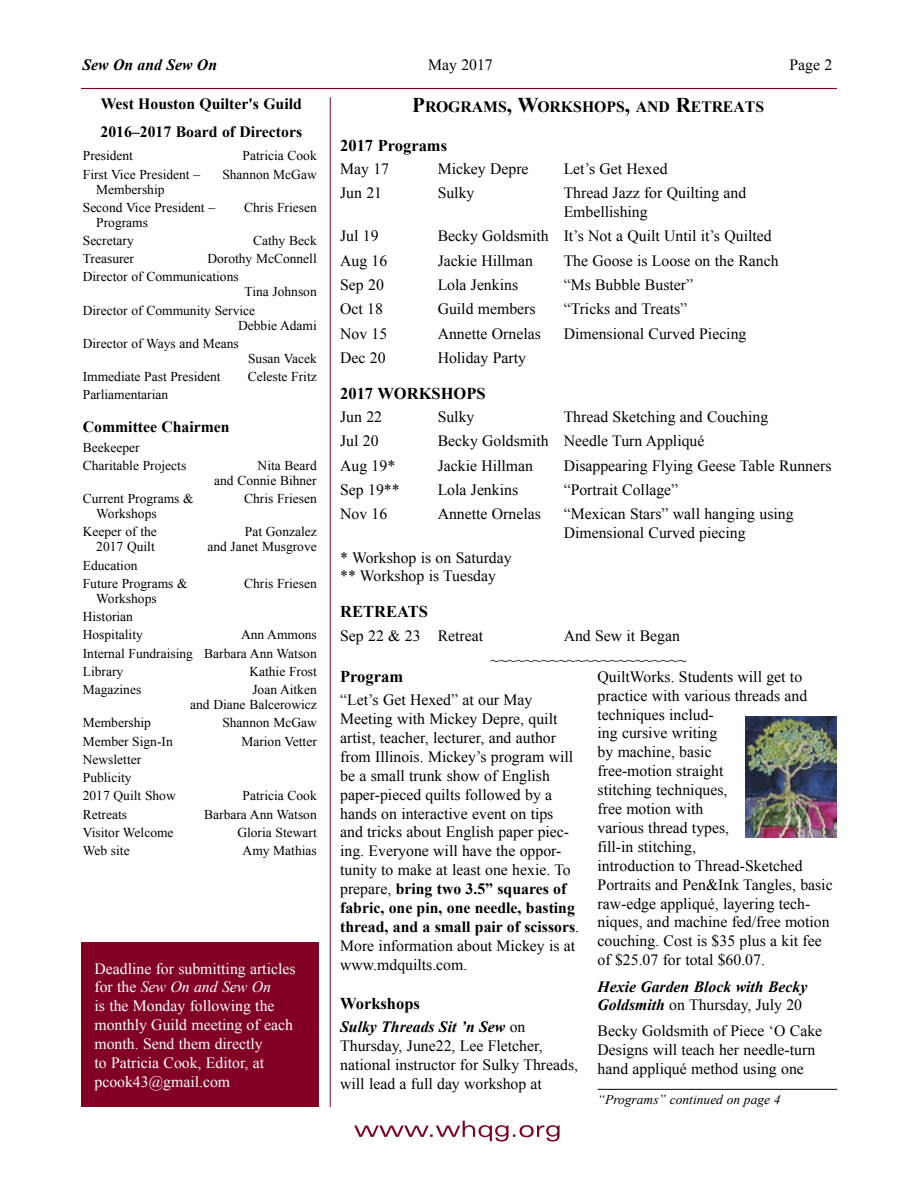
<style>
.page{position:relative;width:918px;height:1188px;background:#fff}
.page>*{position:absolute;margin:0;border:0;box-sizing:border-box;transform-origin:0 0}
.t1{font:700 16.5px "Times New Roman";color:#000}
.t2{font:15.75px/18.9px "Times New Roman";color:#000}
.t3{font:15.75px/18.9px "Times New Roman";color:#fff}
.t4{font:700 15.75px/27.6px "Times New Roman";color:#000}
.t5{font:italic 700 15.75px/18px "Times New Roman";color:#000}
.t6{font:13.5px/18.3px "Times New Roman";color:#000}
.t7{font:italic 13.5px "Times New Roman";color:#000}
.s1{font-style:italic}
.s2{font-size:21px}
.s3{font-weight:700}
.s4{font-weight:700;font-style:italic}
.s5{font-weight:400;font-style:normal}
</style>
<div class="page">
<hr style="left:81px;top:88px;width:756px;height:1px;background:#820024">
<svg style="left:354px;top:1121px;width:206px;height:21px"></svg>
<hr style="left:330px;top:97px;width:1px;height:1010px;background:#820024">
<div style="left:81px;top:943px;width:238px;height:164px;background:#820024"></div>
<img style="left:746px;top:716px;width:91px;height:121px">
<hr style="left:598px;top:1089px;width:239px;height:1px;background:#000">
<p class="t5" style="left:82px;top:55px;width:136px">Sew On and Sew On</p>
<p class="t2" style="left:428px;top:55px;width:66px">May 2017</p>
<p class="t2" style="left:790px;top:55px;width:32px">Page</p>
<p class="t4" style="left:100px;top:90px;width:203px">West Houston Quilter's Guild<br>2016–2017 Board of Directors</p>
<p class="t6" style="left:83px;top:146px;width:52px">President</p>
<p class="t6" style="left:243px;top:146px;width:76px">Patricia Cook</p>
<p class="t6" style="left:83px;top:165px;width:119px">First Vice President –</p>
<p class="t6" style="left:222px;top:165px;width:96px">Shannon McGaw</p>
<p class="t6" style="left:83px;top:180px;width:134px;text-indent:14px">Membership<br>Second Vice President –</p>
<p class="t6" style="left:244px;top:198px;width:74px">Chris Friesen</p>
<p class="t6" style="left:83px;top:213px;width:67px;text-indent:14px">Programs<br>Secretary</p>
<p class="t6" style="left:253px;top:231px;width:65px">Cathy Beck</p>
<p class="t6" style="left:83px;top:249px;width:235px;text-indent:125px">Dorothy McConnell<br>Director of Communications</p>
<p class="t6" style="left:83px;top:283px;width:235px;text-indent:162px">Tina Johnson<br>Director of Community Service</p>
<p class="t6" style="left:83px;top:316px;width:235px;text-indent:155px">Debbie Adami<br>Director of Ways and Means</p>
<p class="t6" style="left:248px;top:349px;width:70px">Susan Vacek</p>
<p class="t6" style="left:83px;top:367px;width:139px">Immediate Past President</p>
<p class="t6" style="left:248px;top:367px;width:70px">Celeste Fritz</p>
<p class="t6" style="left:83px;top:386px;width:87px">Parliamentarian</p>
<p class="t4" style="left:83px;top:413px;width:148px">Committee Chairmen</p>
<p class="t6" style="left:83px;top:438px;width:105px">Beekeeper<br>Charitable Projects</p>
<p class="t6" style="left:83px;top:249px;width:53px">Treasurer</p>
<p class="t6" style="left:214px;top:458px;width:104px;line-height:15px;text-align:right">Nita Beard<br>and Connie Bihner</p>
<p class="t6" style="left:83px;top:489px;width:112px">Current Programs &amp;</p>
<p class="t6" style="left:244px;top:489px;width:74px">Chris Friesen</p>
<p class="t6" style="left:83px;top:504px;width:76px;text-align:right">Workshops<br>Keeper of the</p>
<p class="t6" style="left:245px;top:523px;width:73px">Pat Gonzalez</p>
<p class="t6" style="left:96px;top:538px;width:60px">2017 Quilt</p>
<p class="t6" style="left:207px;top:538px;width:111px">and Janet Musgrove</p>
<p class="t6" style="left:83px;top:556px;width:106px">Education<br>Future Programs &amp;</p>
<p class="t6" style="left:244px;top:574px;width:74px">Chris Friesen</p>
<p class="t6" style="left:83px;top:589px;width:75px;text-indent:13px">Workshops<br>Historian<br>Hospitality</p>
<p class="t6" style="left:83px;top:625px;width:235px;text-align:justify;text-indent:158px">Ann Ammons Internal Fundraising Barbara Ann Watson Library</p>
<p class="t6" style="left:249px;top:662px;width:69px">Kathie Frost</p>
<p class="t6" style="left:83px;top:680px;width:60px">Magazines</p>
<p class="t6" style="left:190px;top:682px;width:128px;line-height:15px;text-align:right">Joan Aitken<br>and Diane Balcerowicz</p>
<p class="t6" style="left:83px;top:713px;width:70px">Membership</p>
<p class="t6" style="left:222px;top:713px;width:96px">Shannon McGaw</p>
<p class="t6" style="left:83px;top:732px;width:91px">Member Sign-In</p>
<p class="t6" style="left:241px;top:732px;width:77px">Marion Vetter</p>
<p class="t6" style="left:83px;top:750px;width:94px">Newsletter<br>Publicity<br>2017 Quilt Show</p>
<p class="t6" style="left:243px;top:786px;width:76px">Patricia Cook</p>
<p class="t6" style="left:83px;top:805px;width:46px">Retreats</p>
<p class="t6" style="left:204px;top:805px;width:114px">Barbara Ann Watson</p>
<p class="t6" style="left:83px;top:823px;width:92px">Visitor Welcome</p>
<p class="t6" style="left:237px;top:823px;width:81px">Gloria Stewart</p>
<p class="t6" style="left:83px;top:841px;width:48px">Web site</p>
<p class="t6" style="left:243px;top:841px;width:76px">Amy Mathias</p>
<p class="t3" style="left:94px;top:959px;width:203px">Deadline for submitting articles for the <span class="s1">Sew On and Sew On<br></span>is the Monday following the monthly Guild meeting of each month. Send them directly<br>to Patricia Cook, Editor, at pcook43@gmail.com</p>
<p class="t4" style="left:412px;top:93px;width:353px"><span class="s2">P</span>rograms<span class="s2">, W</span>orkshops<span class="s2">,</span> and <span class="s2">R</span>etreats</p>
<p class="t1" style="left:340px;top:134px;width:108px">2017 Programs</p>
<p class="t2" style="left:340px;top:159px;width:50px">May 17</p>
<p class="t2" style="left:438px;top:159px;width:92px">Mickey Depre</p>
<p class="t2" style="left:564px;top:159px;width:105px">Let’s Get Hexed</p>
<p class="t2" style="left:340px;top:183px;width:43px">Jun 21</p>
<p class="t2" style="left:438px;top:183px;width:38px">Sulky</p>
<p class="t2" style="left:564px;top:183px;width:184px">Thread Jazz for Quilting and<br>Embellishing</p>
<p class="t2" style="left:340px;top:226px;width:40px">Jul 19</p>
<p class="t2" style="left:438px;top:226px;width:335px">Becky Goldsmith It’s Not a Quilt Until it’s Quilted</p>
<p class="t2" style="left:340px;top:251px;width:49px">Aug 16</p>
<p class="t2" style="left:438px;top:251px;width:97px">Jackie Hillman</p>
<p class="t2" style="left:564px;top:251px;width:216px">The Goose is Loose on the Ranch</p>
<p class="t2" style="left:340px;top:275px;width:45px">Sep 20</p>
<p class="t2" style="left:438px;top:275px;width:82px">Lola Jenkins</p>
<p class="t2" style="left:564px;top:275px;width:131px">“Ms Bubble Buster”</p>
<p class="t2" style="left:340px;top:299px;width:44px">Oct 18</p>
<p class="t2" style="left:438px;top:299px;width:99px">Guild members</p>
<p class="t2" style="left:564px;top:299px;width:125px">“Tricks and Treats”</p>
<p class="t2" style="left:340px;top:324px;width:49px">Nov 15</p>
<p class="t2" style="left:438px;top:324px;width:105px">Annette Ornelas</p>
<p class="t2" style="left:564px;top:324px;width:184px">Dimensional Curved Piecing</p>
<p class="t2" style="left:340px;top:348px;width:47px">Dec 20</p>
<p class="t2" style="left:438px;top:348px;width:90px">Holiday Party</p>
<p class="t1" style="left:340px;top:382px;width:147px">2017 WORKSHOPS</p>
<p class="t2" style="left:340px;top:407px;width:43px">Jun 22</p>
<p class="t2" style="left:438px;top:407px;width:38px">Sulky</p>
<p class="t2" style="left:564px;top:407px;width:206px">Thread Sketching and Couching</p>
<p class="t2" style="left:340px;top:431px;width:40px">Jul 20</p>
<p class="t2" style="left:438px;top:431px;width:268px">Becky Goldsmith Needle Turn Appliqué</p>
<p class="t2" style="left:340px;top:456px;width:57px">Aug 19*</p>
<p class="t2" style="left:438px;top:456px;width:97px">Jackie Hillman</p>
<p class="t2" style="left:564px;top:456px;width:269px">Disappearing Flying Geese Table Runners</p>
<p class="t2" style="left:340px;top:480px;width:61px">Sep 19**</p>
<p class="t2" style="left:438px;top:480px;width:82px">Lola Jenkins</p>
<p class="t2" style="left:564px;top:480px;width:116px">“Portrait Collage”</p>
<p class="t2" style="left:340px;top:504px;width:49px">Nov 16</p>
<p class="t2" style="left:438px;top:504px;width:105px">Annette Ornelas</p>
<p class="t2" style="left:564px;top:504px;width:231px">“Mexican Stars” wall hanging using<br>Dimensional Curved piecing</p>
<p class="t2" style="left:340px;top:548px;width:173px">* Workshop is on Saturday ** Workshop is Tuesday</p>
<p class="t1" style="left:340px;top:600px;width:89px">RETREATS</p>
<p class="t2" style="left:340px;top:626px;width:144px">Sep 22 &amp; 23 Retreat</p>
<p class="t2" style="left:491px;top:623px;width:197px;line-height:24.3px;text-indent:73px">And Sew it Began ~~~~~~~~~~~~~~~~~~~~~~~</p>
<p class="t1" style="left:340px;top:665px;width:64px">Program</p>
<p class="t2" style="left:340px;top:690px;width:240px">“Let’s Get Hexed” at our May Meeting with Mickey Depre, quilt artist, teacher, lecturer, and author from Illinois. Mickey’s program will be a small trunk show of English paper-pieced quilts followed by a hands on interactive event on tips and tricks about English paper piec&shy;ing. Everyone will have the oppor&shy;tunity to make at least one hexie. To prepare, <span class="s3">bring two 3.5” squares of fabric, one pin, one needle, basting thread, and a small pair of scissors</span>.<br>More information about Mickey is at www.mdquilts.com.</p>
<p class="t1" style="left:340px;top:992px;width:81px">Workshops</p>
<p class="t2" style="left:340px;top:1017px;width:239px"><span class="s4">Sulky Threads Sit ’n Sew</span> on<br>Thursday, June22, Lee Fletcher, national instructor for Sulky Threads, will lead a full day workshop at</p>
<p class="t2" style="left:598px;top:667px;width:237px">QuiltWorks. Students will get to practice with various threads and techniques includ-<br>ing cursive writing<br>by machine, basic<br>free-motion straight<br>stitching techniques,<br>free motion with<br>various thread types,<br>fill-in stitching,<br>introduction to Thread-Sketched<br>Portraits and Pen&amp;Ink Tangles, basic raw-edge appliqué, layering tech&shy;niques, and machine fed/free motion couching. Cost is $35 plus a kit fee of $25.07 for total $60.07.</p>
<p class="t5" style="left:598px;top:977px;width:211px">Hexie Garden Block with Becky<br>Goldsmith <span class="s5">on Thursday, July 20</span></p>
<p class="t2" style="left:598px;top:1021px;width:226px">Becky Goldsmith of Piece ‘O Cake<br>Designs will teach her needle-turn hand appliqué method using one</p>
<p class="t7" style="left:598px;top:1090px;width:174px">“Programs” continued on page</p>
</div>
